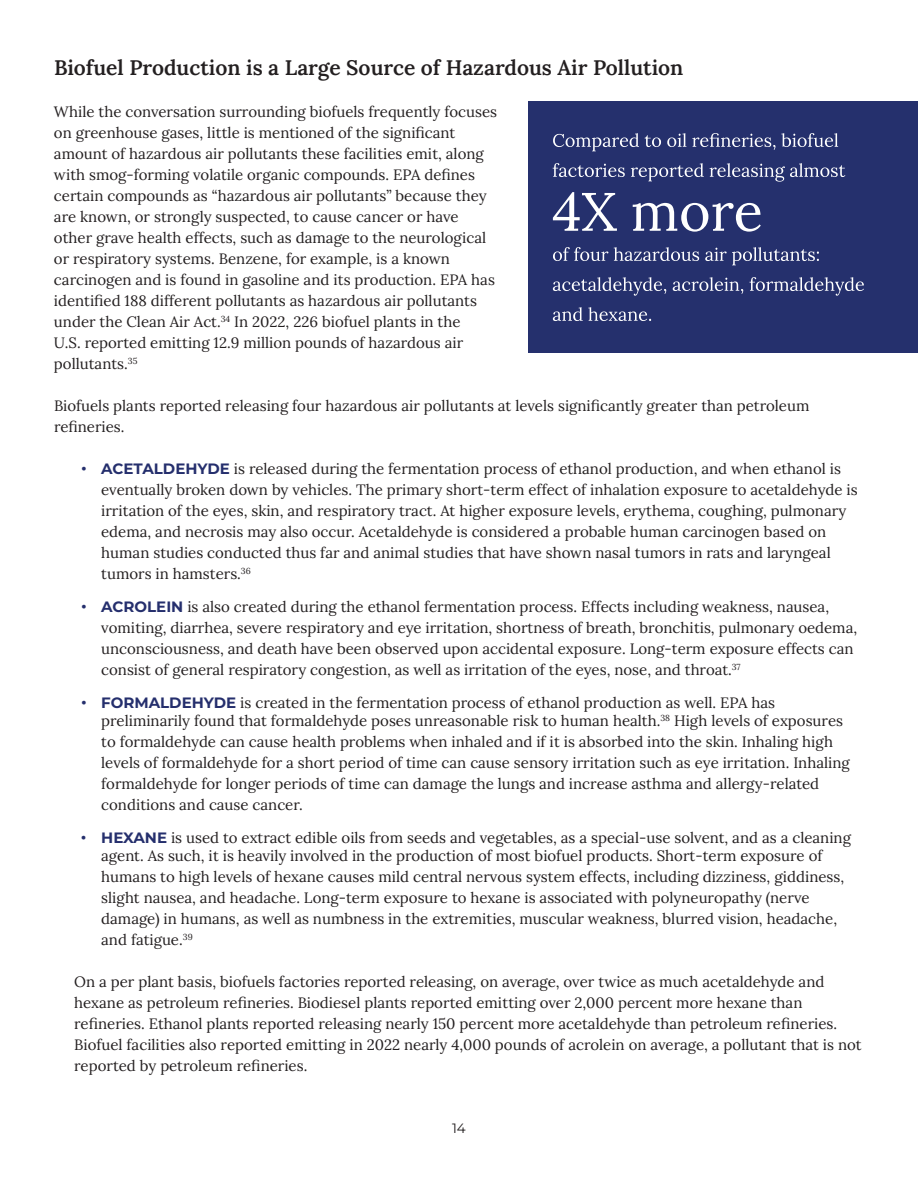
<style>
.page{position:relative;width:918px;height:1188px;background:#fff}
.page>*{position:absolute;margin:0;border:0;box-sizing:border-box;transform-origin:0 0}
.t1{font:600 21px "Lora";color:#231f20}
.t2{font:15px/21px "Lora";color:#231f20}
.t3{font:13.5px "Montserrat";color:#231f20}
.s1{font-family:"Montserrat";font-weight:700;color:#252f6d}
</style>
<div class="page">
<div style="left:528px;top:102px;width:390px;height:251px;background:#25306d"></div>
<svg style="left:553px;top:307px;width:98px;height:14px"></svg>
<svg style="left:553px;top:277px;width:311px;height:19px"></svg>
<svg style="left:553px;top:247px;width:266px;height:18px"></svg>
<svg style="left:553px;top:192px;width:208px;height:40px"></svg>
<svg style="left:553px;top:163px;width:292px;height:19px"></svg>
<svg style="left:553px;top:133px;width:285px;height:18px"></svg>
<h1 class="t1" style="left:54px;top:51px;width:631px">Biofuel Production is a Large Source of Hazardous Air Pollution</h1>
<p class="t2" style="left:54px;top:100px;width:445px">While the conversation surrounding biofuels frequently focuses on greenhouse gases, little is mentioned of the significant amount of hazardous air pollutants these facilities emit, along with smog-forming volatile organic compounds. EPA defines certain compounds as “hazardous air pollutants” because they are known, or strongly suspected, to cause cancer or have other grave health effects, such as damage to the neurological or respiratory systems. Benzene, for example, is a known carcinogen and is found in gasoline and its production. EPA has identified 188 different pollutants as hazardous air pollutants under the Clean Air Act.<sup>34</sup> In 2022, 226 biofuel plants in the<br>U.S. reported emitting 12.9 million pounds of hazardous air pollutants.<sup>35</sup></p>
<p class="t2" style="left:54px;top:394px;width:757px">Biofuels plants reported releasing four hazardous air pollutants at levels significantly greater than petroleum refineries.</p>
<p class="t2" style="left:101px;top:457px;width:758px;text-indent:-20px"><span class="s1">• ACETALDEHYDE</span> is released during the fermentation process of ethanol production, and when ethanol is eventually broken down by vehicles. The primary short-term effect of inhalation exposure to acetaldehyde is irritation of the eyes, skin, and respiratory tract. At higher exposure levels, erythema, coughing, pulmonary edema, and necrosis may also occur. Acetaldehyde is considered a probable human carcinogen based on human studies conducted thus far and animal studies that have shown nasal tumors in rats and laryngeal tumors in hamsters.<sup>36</sup></p>
<p class="t2" style="left:101px;top:595px;width:757px;text-indent:-20px"><span class="s1">• ACROLEIN</span> is also created during the ethanol fermentation process. Effects including weakness, nausea, vomiting, diarrhea, severe respiratory and eye irritation, shortness of breath, bronchitis, pulmonary oedema, unconsciousness, and death have been observed upon accidental exposure. Long-term exposure effects can consist of general respiratory congestion, as well as irritation of the eyes, nose, and throat.<sup>37</sup></p>
<p class="t2" style="left:101px;top:693px;width:743px;line-height:18px;text-indent:-20px"><span class="s1">• FORMALDEHYDE</span> is created in the fermentation process of ethanol production as well. EPA has preliminarily found that formaldehyde poses unreasonable risk to human health.<sup>38</sup> High levels of exposures</p>
<p class="t2" style="left:101px;top:730px;width:750px">to formaldehyde can cause health problems when inhaled and if it is absorbed into the skin. Inhaling high levels of formaldehyde for a short period of time can cause sensory irritation such as eye irritation. Inhaling formaldehyde for longer periods of time can damage the lungs and increase asthma and allergy-related conditions and cause cancer.</p>
<p class="t2" style="left:81px;top:828px;width:772px;line-height:18px;text-align:center"><span class="s1">• HEXANE</span> is used to extract edible oils from seeds and vegetables, as a special-use solvent, and as a cleaning agent. As such, it is heavily involved in the production of most biofuel products. Short-term exposure of</p>
<p class="t2" style="left:101px;top:865px;width:745px">humans to high levels of hexane causes mild central nervous system effects, including dizziness, giddiness, slight nausea, and headache. Long-term exposure to hexane is associated with polyneuropathy (nerve damage) in humans, as well as numbness in the extremities, muscular weakness, blurred vision, headache, and fatigue.<sup>39</sup></p>
<p class="t2" style="left:74px;top:970px;width:789px">On a per plant basis, biofuels factories reported releasing, on average, over twice as much acetaldehyde and hexane as petroleum refineries. Biodiesel plants reported emitting over 2,000 percent more hexane than refineries. Ethanol plants reported releasing nearly 150 percent more acetaldehyde than petroleum refineries.<br>Biofuel facilities also reported emitting in 2022 nearly 4,000 pounds of acrolein on average, a pollutant that is not reported by petroleum refineries.</p>
<p class="t3" style="left:452px;top:1119px;width:15px">14</p>
</div>
